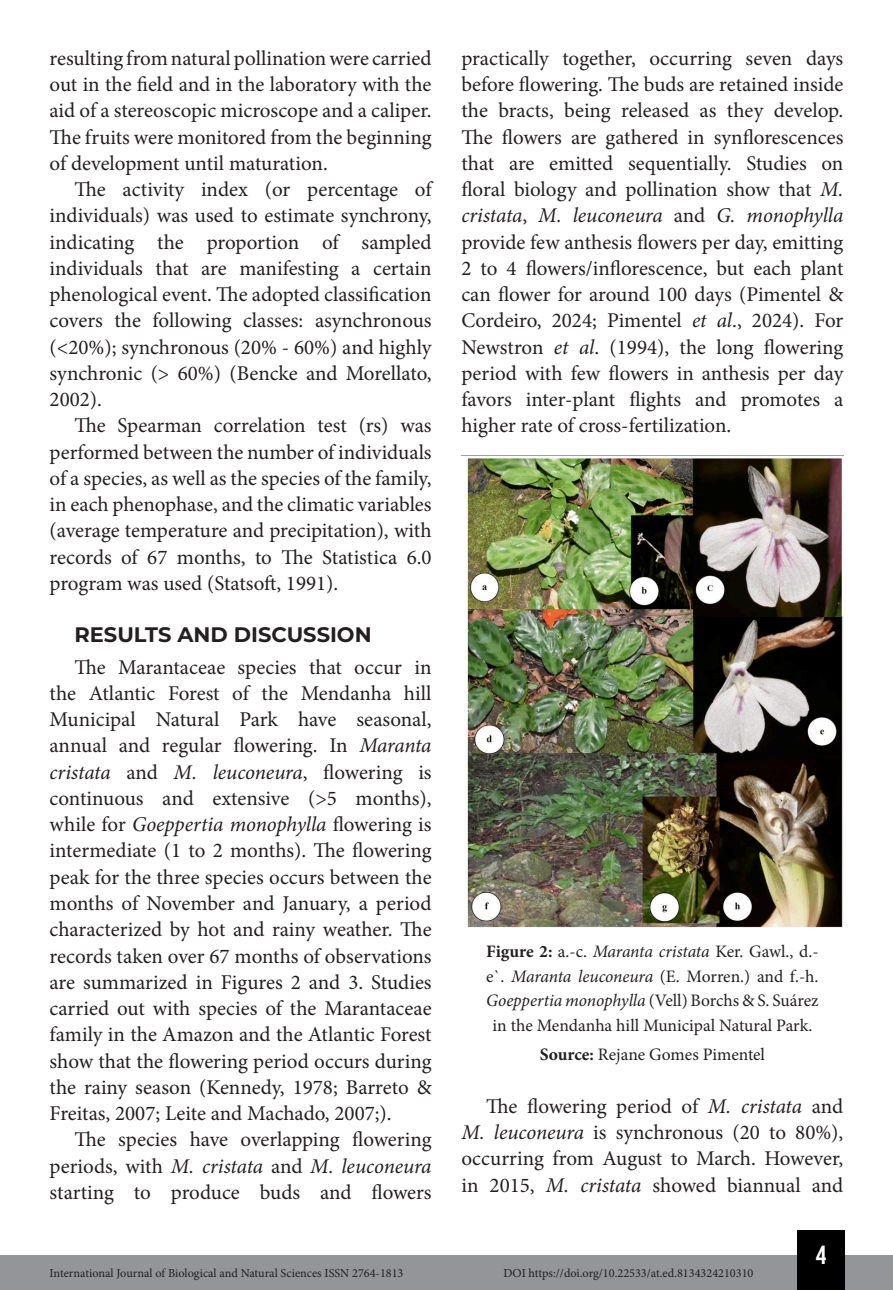
<style>
.page{position:relative;width:893px;height:1290px;background:#fff}
.page>*{position:absolute;margin:0;border:0;box-sizing:border-box;transform-origin:0 0}
.t1{font:26.25px "Bebas Kai";color:#fff}
.TXT{font:21px/26.2px "Minion Pro";letter-spacing:-.005em;color:#231f20;text-align:justify}
.TÍTULO{font:700 21px "Montserrat";color:#231f20}
.Info_Imagem{font:17.5px/24.5px "Minion Pro";letter-spacing:-.005em;color:#231f20;text-align:center}
.t2{font:12.25px "Minion Pro";color:#231f20}
.s1{font-style:italic}
.s2{font-weight:700}
</style>
<div class="page">
<div style="left:0;top:1255px;width:893px;height:35px;background:#939598"></div>
<div style="left:797px;top:1230px;width:48px;height:60px;background:#000"></div>
<img style="left:467px;top:458px;width:376px;height:470px">
<p class="TXT" style="left:50px;top:45px;width:384px">resulting from natural pollination were carried out in the field and in the laboratory with the aid of a stereoscopic microscope and a caliper.<br>The fruits were monitored from the beginning of development until maturation.</p>
<p class="TXT" style="left:50px;top:176px;width:384px;text-indent:25px">The activity index (or percentage of individuals) was used to estimate synchrony, indicating the proportion of sampled individuals that are manifesting a certain phenological event. The adopted classification covers the following classes: asynchronous (&lt;20%); synchronous (20% - 60%) and highly synchronic (&gt; 60%) (Bencke and Morellato, 2002).</p>
<p class="TXT" style="left:50px;top:413px;width:384px;text-indent:25px">The Spearman correlation test (rs) was performed between the number of individuals of a species, as well as the species of the family, in each phenophase, and the climatic variables (average temperature and precipitation), with records of 67 months, to The Statistica 6.0 program was used (Statsoft, 1991).</p>
<p class="TÍTULO" style="left:74px;top:620px;width:299px">RESULTS AND DISCUSSION</p>
<p class="TXT" style="left:50px;top:654px;width:384px;text-indent:25px">The Marantaceae species that occur in the Atlantic Forest of the Mendanha hill Municipal Natural Park have seasonal, annual and regular flowering. In <span class="s1">Maranta cristata</span> and <span class="s1">M. leuconeura</span>, flowering is continuous and extensive (&gt;5 months), while for <span class="s1">Goeppertia monophylla</span> flowering is intermediate (1 to 2 months). The flowering peak for the three species occurs between the months of November and January, a period characterized by hot and rainy weather. The records taken over 67 months of observations are summarized in Figures 2 and 3. Studies carried out with species of the Marantaceae family in the Amazon and the Atlantic Forest show that the flowering period occurs during the rainy season (Kennedy, 1978; Barreto &amp; Freitas, 2007; Leite and Machado, 2007;).</p>
<p class="TXT" style="left:50px;top:1126px;width:383px;text-indent:25px">The species have overlapping flowering periods, with <span class="s1">M. cristata</span> and <span class="s1">M. leuconeura </span>starting to produce buds and flowers</p>
<p class="TXT" style="left:461px;top:45px;width:384px">practically together, occurring seven days before flowering. The buds are retained inside the bracts, being released as they develop.<br>The flowers are gathered in synflorescences that are emitted sequentially. Studies on floral biology and pollination show that <span class="s1">M. cristata</span>, <span class="s1">M. leuconeura</span> and <span class="s1">G. monophylla </span>provide few anthesis flowers per day, emitting 2 to 4 flowers/inflorescence, but each plant can flower for around 100 days (Pimentel &amp; Cordeiro, 2024; Pimentel <span class="s1">et al</span>., 2024). For Newstron <span class="s1">et al</span>. (1994), the long flowering period with few flowers in anthesis per day favors inter-plant flights and promotes a higher rate of cross-fertilization.</p>
<p class="Info_Imagem" style="left:486px;top:940px;width:334px"><span class="s2">Figure 2:</span> a.-c. <span class="s1">Maranta cristata</span> Ker. Gawl., d.- e`. <span class="s1">Maranta leuconeura</span> (E. Morren.) and f.-h.<br><span class="s1">Goeppertia monophylla</span> (Vell) Borchs &amp; S. Suárez in the Mendanha hill Municipal Natural Park.</p>
<p class="Info_Imagem" style="left:540px;top:1042px;width:227px"><span class="s2">Source:</span> Rejane Gomes Pimentel</p>
<p class="TXT" style="left:461px;top:1093px;width:383px;text-indent:25px">The flowering period of <span class="s1">M. cristata</span> and <span class="s1">M. leuconeura</span> is synchronous (20 to 80%), occurring from August to March. However, in 2015, <span class="s1">M. cristata</span> showed biannual and</p>
<p class="t1" style="left:816px;top:1241px;width:12px">4</p>
<p class="t2" style="left:50px;top:1265px;width:355px">International Journal of Biological and Natural Sciences ISSN 2764-1813</p>
<p class="t2" style="left:503px;top:1265px;width:252px">DOI https://doi.org/10.22533/at.ed.8134324210310</p>
</div>
